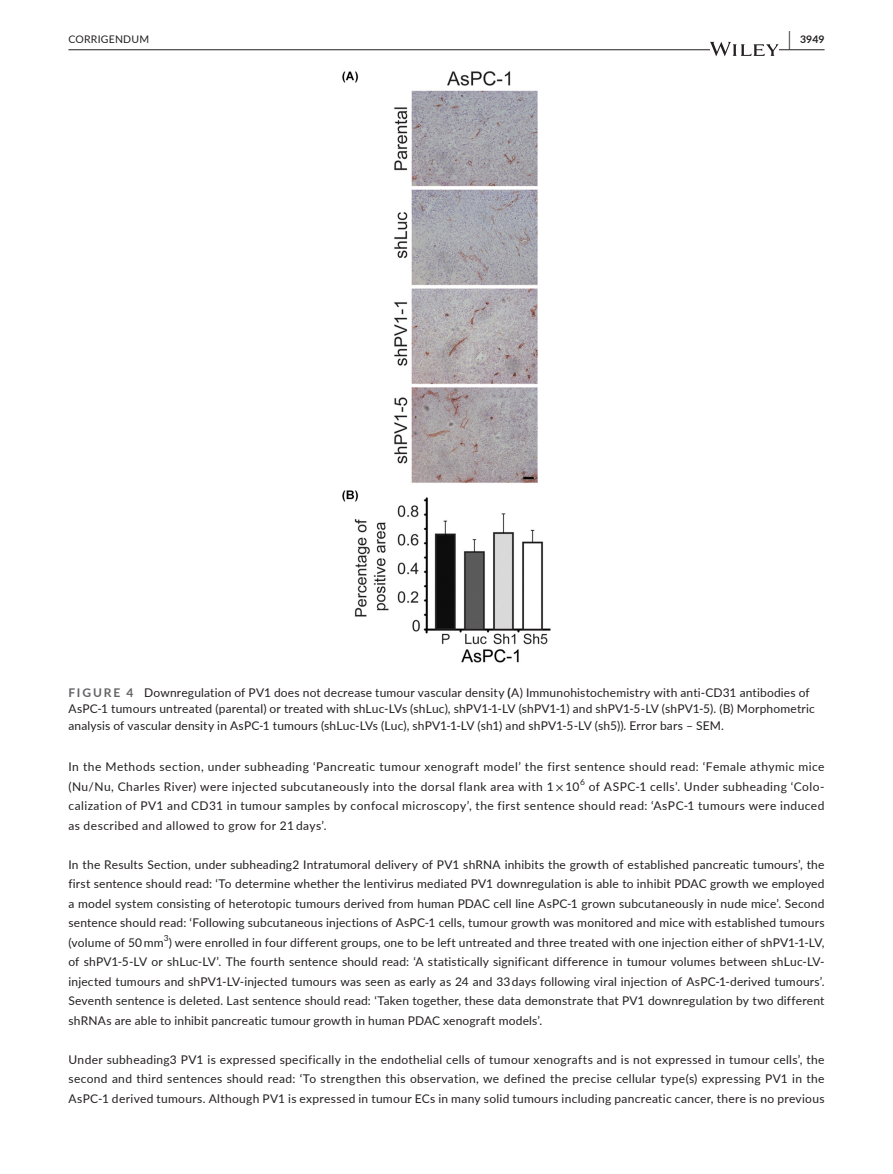
<style>
.page{position:relative;width:893px;height:1174px;background:#fff}
.page>*{position:absolute;margin:0;border:0;box-sizing:border-box;transform-origin:0 0}
.t1{font:12px/19.5px "Lato";letter-spacing:.015em;color:#231f20;text-align:justify}
.t2{font:10.5px "Lato";letter-spacing:.02em;color:#231f20}
.t3{font:700 10.5px "Lato";color:#231f20}
.t4{font:8.4px "Lato";color:#231f20}
.s1{font-size:19.5px}
.s2{font-weight:700;color:#636366}
.s3{font-weight:700}
.s4{font-family:"STIX"}
</style>
<div class="page">
<hr style="left:68px;top:49px;width:756px;height:1px;background:#231f20">
<svg style="left:710px;top:42px;width:69px;height:14px"></svg>
<img style="left:342px;top:71px;width:209px;height:592px">
<p class="t2" style="left:68px;top:31px;width:82px">CORRIGENDUM</p>
<p class="t3" style="left:789px;top:31px;width:37px"><span class="s1">|</span> 3949</p>
<p class="t1" style="left:68px;top:683px;width:748px;line-height:16.5px;text-align:left"><span class="s2">FIGURE 4</span> Downregulation of PV1 does not decrease tumour vascular density <span class="s3">(</span>A) Immunohistochemistry with anti-CD31 antibodies of<br>AsPC-1 tumours untreated (parental) or treated with shLuc-LVs (shLuc), shPV1-1-LV (shPV1-1) and shPV1-5-LV (shPV1-5). (B) Morphometric analysis of vascular density in AsPC-1 tumours (shLuc-LVs (Luc), shPV1-1-LV (sh1) and shPV1-5-LV (sh5)). Error bars – SEM.</p>
<p class="t1" style="left:68px;top:756px;width:758px">In the Methods section, under subheading ‘Pancreatic tumour xenograft model’ the first sentence should read: ‘Female athymic mice (Nu/Nu, Charles River) were injected subcutaneously into the dorsal flank area with 1 <span class="s4">×</span> 10<sup>6</sup> of ASPC-1 cells’. Under subheading ‘Colo&shy;calization of PV1 and CD31 in tumour samples by confocal microscopy’, the first sentence should read: ‘AsPC-1 tumours were induced as described and allowed to grow for 21 days’.</p>
<p class="t1" style="left:68px;top:854px;width:758px">In the Results Section, under subheading2 Intratumoral delivery of PV1 shRNA inhibits the growth of established pancreatic tumours’, the first sentence should read: ‘To determine whether the lentivirus mediated PV1 downregulation is able to inhibit PDAC growth we employed a model system consisting of heterotopic tumours derived from human PDAC cell line AsPC-1 grown subcutaneously in nude mice’. Second sentence should read: ‘Following subcutaneous injections of AsPC-1 cells, tumour growth was monitored and mice with established tumours (volume of 50 mm ) were enrolled in four different groups, one to be left untreated and three treated with one injection either of shPV1-1-LV,</p>
<p class="t4" style="left:164px;top:932px;width:6px">3</p>
<p class="t1" style="left:68px;top:951px;width:758px">of shPV1-5-LV or shLuc-LV’. The fourth sentence should read: ‘A statistically significant difference in tumour volumes between shLuc-LV&shy;injected tumours and shPV1-LV-injected tumours was seen as early as 24 and 33 days following viral injection of AsPC-1-derived tumours’.<br>Seventh sentence is deleted. Last sentence should read: ‘Taken together, these data demonstrate that PV1 downregulation by two different shRNAs are able to inhibit pancreatic tumour growth in human PDAC xenograft models’.</p>
<p class="t1" style="left:69px;top:1049px;width:758px">Under subheading3 PV1 is expressed specifically in the endothelial cells of tumour xenografts and is not expressed in tumour cells’, the second and third sentences should read: ‘To strengthen this observation, we defined the precise cellular type(s) expressing PV1 in the AsPC-1 derived tumours. Although PV1 is expressed in tumour ECs in many solid tumours including pancreatic cancer, there is no previous</p>
</div>
